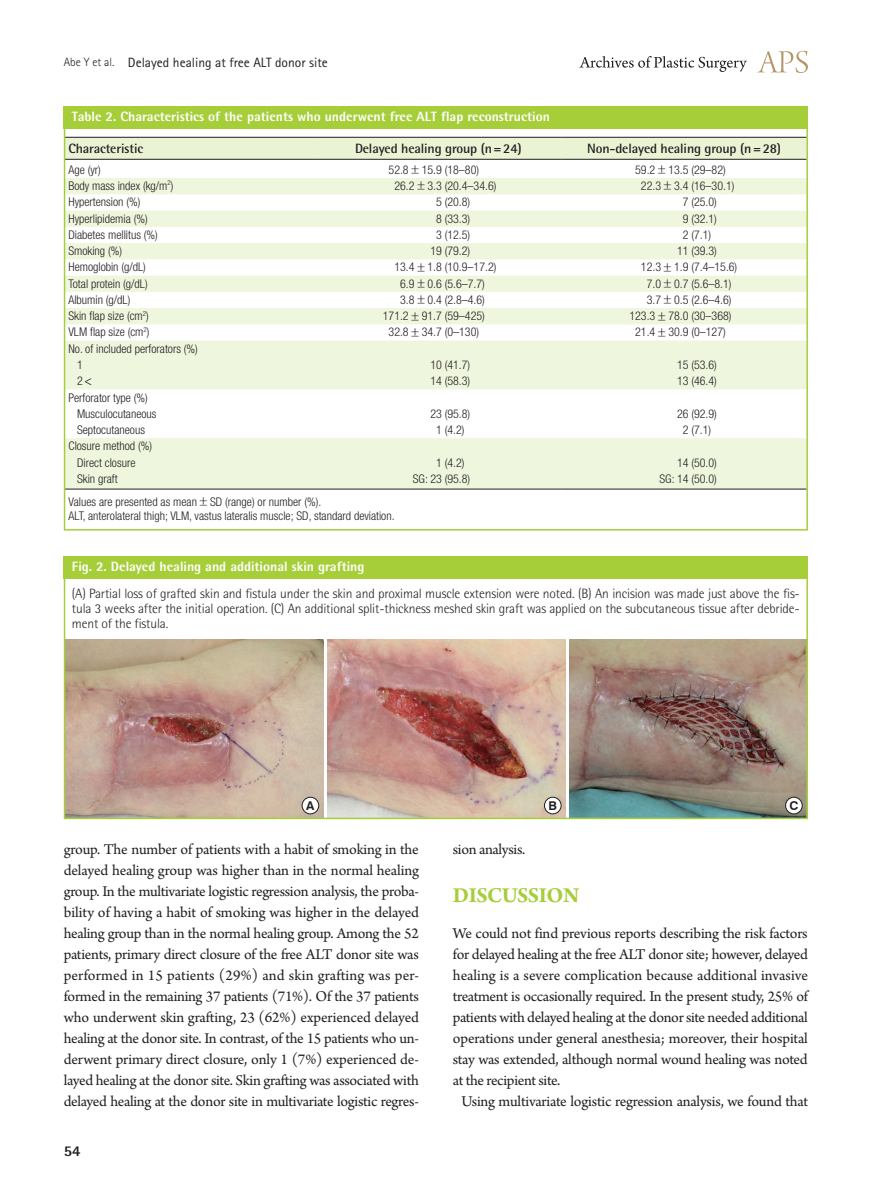
<style>
.page{position:relative;width:893px;height:1191px;background:#fff}
.page>*{position:absolute;margin:0;border:0;box-sizing:border-box;transform-origin:0 0}
.대제목{font:700 22.5px "Arno Pro";letter-spacing:-.02em;color:#a6ce39}
.본문{font:15.75px/21px "Arno Pro";letter-spacing:-.02em;color:#231f20;text-align:justify}
.본문_0{font:15.75px/21px "Arno Pro";letter-spacing:-.015em;color:#231f20;text-align:justify}
.t1{font:800 15px "Rotis Semi Sans Std";color:#231f20}
.그림설명{font:300 13.5px/15px "Rotis Semi Sans Std";letter-spacing:-.01em;color:#231f20;text-align:justify}
.표그림제목{font:800 13.5px "Rotis Semi Sans Std";color:#fff}
.표열제목{font:700 13.5px "Rotis Semi Sans Std";letter-spacing:-.01em;color:#231f20}
.t2{font:13.5px "Rotis Sans Serif Std";color:#231f20}
.t3{font:700 12.15px "Swiss 721 BT";color:#231f20}
.표본문{font:300 condensed 12px "Helvetica Neue LT Std";color:#231f20}
.s1{font-weight:300;font-size:12px}
.s2{font-family:"Dotum";font-weight:400;font-stretch:normal}
</style>
<div class="page">
<svg style="left:757px;top:51px;width:51px;height:22px"></svg>
<svg style="left:579px;top:56px;width:168px;height:16px"></svg>
<div style="left:67px;top:138px;width:738px;height:21px;background:#eaf3d4"></div>
<svg style="left:67px;top:178px;width:738px;height:311px;fill:#eff6de"></svg>
<hr style="left:64px;top:489px;width:251px;height:1px;background:#231f20">
<hr style="left:315px;top:489px;width:247px;height:1px;background:#231f20">
<hr style="left:562px;top:489px;width:245px;height:1px;background:#231f20">
<hr style="left:64px;top:137px;width:251px;height:1px;background:#231f20">
<hr style="left:315px;top:137px;width:247px;height:1px;background:#231f20">
<hr style="left:562px;top:137px;width:245px;height:1px;background:#231f20">
<hr style="left:64px;top:159px;width:251px;height:1px;background:#231f20">
<hr style="left:315px;top:159px;width:247px;height:1px;background:#231f20">
<hr style="left:562px;top:159px;width:245px;height:1px;background:#231f20">
<div style="left:64px;top:106px;width:744px;height:23px;background:#a6ce39"></div>
<div style="left:64px;top:106px;width:744px;height:424px;border:2px solid #a6ce39"></div>
<div style="left:64px;top:556px;width:744px;height:22px;background:#a6ce39"></div>
<img style="left:67px;top:639px;width:256px;height:177px">
<img style="left:327px;top:639px;width:239px;height:177px">
<img style="left:570px;top:639px;width:235px;height:177px">
<div style="left:302px;top:797px;width:17px;height:17px;background:#fff;border-radius:50%"></div>
<div style="left:302px;top:797px;width:17px;height:17px;border:1px solid #231f20;border-radius:50%"></div>
<div style="left:544px;top:797px;width:17px;height:17px;background:#fff;border-radius:50%"></div>
<div style="left:544px;top:797px;width:17px;height:17px;border:1px solid #231f20;border-radius:50%"></div>
<div style="left:786px;top:797px;width:16px;height:17px;background:#fff;border-radius:50%"></div>
<div style="left:785px;top:797px;width:17px;height:17px;border:1px solid #231f20;border-radius:50%"></div>
<div style="left:64px;top:556px;width:744px;height:263px;border:2px solid #a6ce39"></div>
<p class="t2" style="left:64px;top:54px;width:266px"><span class="s1">Abe Y et al.</span> Delayed healing at free ALT donor site</p>
<p class="표그림제목" style="left:72px;top:108px;width:480px">Table 2. Characteristics of the patients who underwent free ALT flap reconstruction</p>
<p class="표열제목" style="left:68px;top:140px;width:76px">Characteristic</p>
<p class="표열제목" style="left:355px;top:140px;width:168px">Delayed healing group (n=24)</p>
<p class="표열제목" style="left:587px;top:140px;width:196px">Non-delayed healing group (n=28)</p>
<p class="표본문" style="left:68px;top:163px;width:34px">Age (yr)</p>
<p class="표본문" style="left:389px;top:163px;width:92px">52.8<span class="s2">±</span>15.9 (18–80)</p>
<p class="표본문" style="left:635px;top:163px;width:92px">59.2<span class="s2">±</span>13.5 (29–82)</p>
<p class="표본문" style="left:68px;top:179px;width:107px">Body mass index (kg/m<sup>2</sup>)</p>
<p class="표본문" style="left:394px;top:179px;width:104px">26.2<span class="s2">±</span>3.3 (20.4–34.6)</p>
<p class="표본문" style="left:641px;top:179px;width:95px">22.3<span class="s2">±</span>3.4 (16–30.1)</p>
<p class="표본문" style="left:68px;top:195px;width:73px">Hypertension (%)</p>
<p class="표본문" style="left:436px;top:195px;width:36px">5 (20.8)</p>
<p class="표본문" style="left:683px;top:195px;width:36px">7 (25.0)</p>
<p class="표본문" style="left:68px;top:211px;width:81px">Hyperlipidemia (%)</p>
<p class="표본문" style="left:436px;top:211px;width:36px">8 (33.3)</p>
<p class="표본문" style="left:683px;top:211px;width:36px">9 (32.1)</p>
<p class="표본문" style="left:68px;top:228px;width:91px">Diabetes mellitus (%)</p>
<p class="표본문" style="left:436px;top:228px;width:36px">3 (12.5)</p>
<p class="표본문" style="left:683px;top:228px;width:30px">2 (7.1)</p>
<p class="표본문" style="left:68px;top:244px;width:55px">Smoking (%)</p>
<p class="표본문" style="left:430px;top:244px;width:41px">19 (79.2)</p>
<p class="표본문" style="left:677px;top:244px;width:41px">11 (39.3)</p>
<p class="표본문" style="left:68px;top:260px;width:79px">Hemoglobin (g/dL)</p>
<p class="표본문" style="left:394px;top:260px;width:104px">13.4<span class="s2">±</span>1.8 (10.9–17.2)</p>
<p class="표본문" style="left:641px;top:260px;width:98px">12.3<span class="s2">±</span>1.9 (7.4–15.6)</p>
<p class="표본문" style="left:68px;top:276px;width:81px">Total protein (g/dL)</p>
<p class="표본문" style="left:400px;top:276px;width:86px">6.9<span class="s2">±</span>0.6 (5.6–7.7)</p>
<p class="표본문" style="left:647px;top:276px;width:86px">7.0<span class="s2">±</span>0.7 (5.6–8.1)</p>
<p class="표본문" style="left:68px;top:293px;width:63px">Albumin (g/dL)</p>
<p class="표본문" style="left:400px;top:293px;width:86px">3.8<span class="s2">±</span>0.4 (2.8–4.6)</p>
<p class="표본문" style="left:647px;top:293px;width:86px">3.7<span class="s2">±</span>0.5 (2.6–4.6)</p>
<p class="표본문" style="left:68px;top:309px;width:82px">Skin flap size (cm<sup>2</sup>)</p>
<p class="표본문" style="left:383px;top:309px;width:104px">171.2<span class="s2">±</span>91.7 (59–425)</p>
<p class="표본문" style="left:629px;top:309px;width:104px">123.3<span class="s2">±</span>78.0 (30–368)</p>
<p class="표본문" style="left:68px;top:325px;width:83px">VLM flap size (cm<sup>2</sup>)</p>
<p class="표본문" style="left:389px;top:325px;width:92px">32.8<span class="s2">±</span>34.7 (0–130)</p>
<p class="표본문" style="left:635px;top:325px;width:92px">21.4<span class="s2">±</span>30.9 (0–127)</p>
<p class="표본문" style="left:68px;top:341px;width:131px">No. of included perforators (%)</p>
<p class="표본문" style="left:77px;top:358px;width:7px">1</p>
<p class="표본문" style="left:430px;top:358px;width:41px">10 (41.7)</p>
<p class="표본문" style="left:677px;top:358px;width:41px">15 (53.6)</p>
<p class="표본문" style="left:77px;top:374px;width:16px">2<span class="s2">&lt;</span></p>
<p class="표본문" style="left:430px;top:374px;width:41px">14 (58.3)</p>
<p class="표본문" style="left:677px;top:374px;width:41px">13 (46.4)</p>
<p class="표본문" style="left:68px;top:390px;width:81px">Perforator type (%)</p>
<p class="표본문" style="left:77px;top:406px;width:81px">Musculocutaneous</p>
<p class="표본문" style="left:430px;top:406px;width:41px">23 (95.8)</p>
<p class="표본문" style="left:677px;top:406px;width:41px">26 (92.9)</p>
<p class="표본문" style="left:77px;top:423px;width:69px">Septocutaneous</p>
<p class="표본문" style="left:436px;top:423px;width:30px">1 (4.2)</p>
<p class="표본문" style="left:683px;top:423px;width:30px">2 (7.1)</p>
<p class="표본문" style="left:68px;top:439px;width:85px">Closure method (%)</p>
<p class="표본문" style="left:77px;top:455px;width:60px">Direct closure</p>
<p class="표본문" style="left:436px;top:455px;width:30px">1 (4.2)</p>
<p class="표본문" style="left:677px;top:455px;width:41px">14 (50.0)</p>
<p class="표본문" style="left:77px;top:471px;width:42px">Skin graft</p>
<p class="표본문" style="left:413px;top:471px;width:59px">SG: 23 (95.8)</p>
<p class="표본문" style="left:659px;top:471px;width:59px">SG: 14 (50.0)</p>
<p class="표본문" style="left:68px;top:494px;width:254px">Values are presented as mean<span class="s2">±</span>SD (range) or number (%).</p>
<p class="표본문" style="left:68px;top:509px;width:328px">ALT, anterolateral thigh; VLM, vastus lateralis muscle; SD, standard deviation.</p>
<p class="표그림제목" style="left:72px;top:557px;width:294px">Fig. 2. Delayed healing and additional skin grafting</p>
<p class="그림설명" style="left:72px;top:585px;width:729px">(A) Partial loss of grafted skin and fistula under the skin and proximal muscle extension were noted. (B) An incision was made just above the fis&shy;tula 3 weeks after the initial operation. (C) An additional split-thickness meshed skin graft was applied on the subcutaneous tissue after debride&shy;ment of the fistula.</p>
<p class="t3" style="left:306px;top:798px;width:10px">A</p>
<p class="t3" style="left:549px;top:798px;width:10px">B</p>
<p class="t3" style="left:789px;top:798px;width:10px">C</p>
<p class="본문" style="left:64px;top:840px;width:357px">group. The number of patients with a habit of smoking in the delayed healing group was higher than in the normal healing group. In the multivariate logistic regression analysis, the proba&shy;bility of having a habit of smoking was higher in the delayed healing group than in the normal healing group. Among the 52 patients, primary direct closure of the free ALT donor site was performed in 15 patients (29%) and skin grafting was per&shy;formed in the remaining 37 patients (71%). Of the 37 patients who underwent skin grafting, 23 (62%) experienced delayed healing at the donor site. In contrast, of the 15 patients who un&shy;derwent primary direct closure, only 1 (7%) experienced de&shy;layed healing at the donor site. Skin grafting was associated with delayed healing at the donor site in multivariate logistic regres-</p>
<p class="본문" style="left:453px;top:840px;width:74px">sion analysis.</p>
<p class="대제목" style="left:453px;top:882px;width:128px">DISCUSSION</p>
<p class="본문_0" style="left:453px;top:924px;width:357px">We could not find previous reports describing the risk factors for delayed healing at the free ALT donor site; however, delayed healing is a severe complication because additional invasive treatment is occasionally required. In the present study, 25% of patients with delayed healing at the donor site needed additional operations under general anesthesia; moreover, their hospital stay was extended, although normal wound healing was noted at the recipient site.</p>
<p class="본문" style="left:461px;top:1092px;width:348px">Using multivariate logistic regression analysis, we found that</p>
<p class="t1" style="left:64px;top:1141px;width:18px">54</p>
</div>
